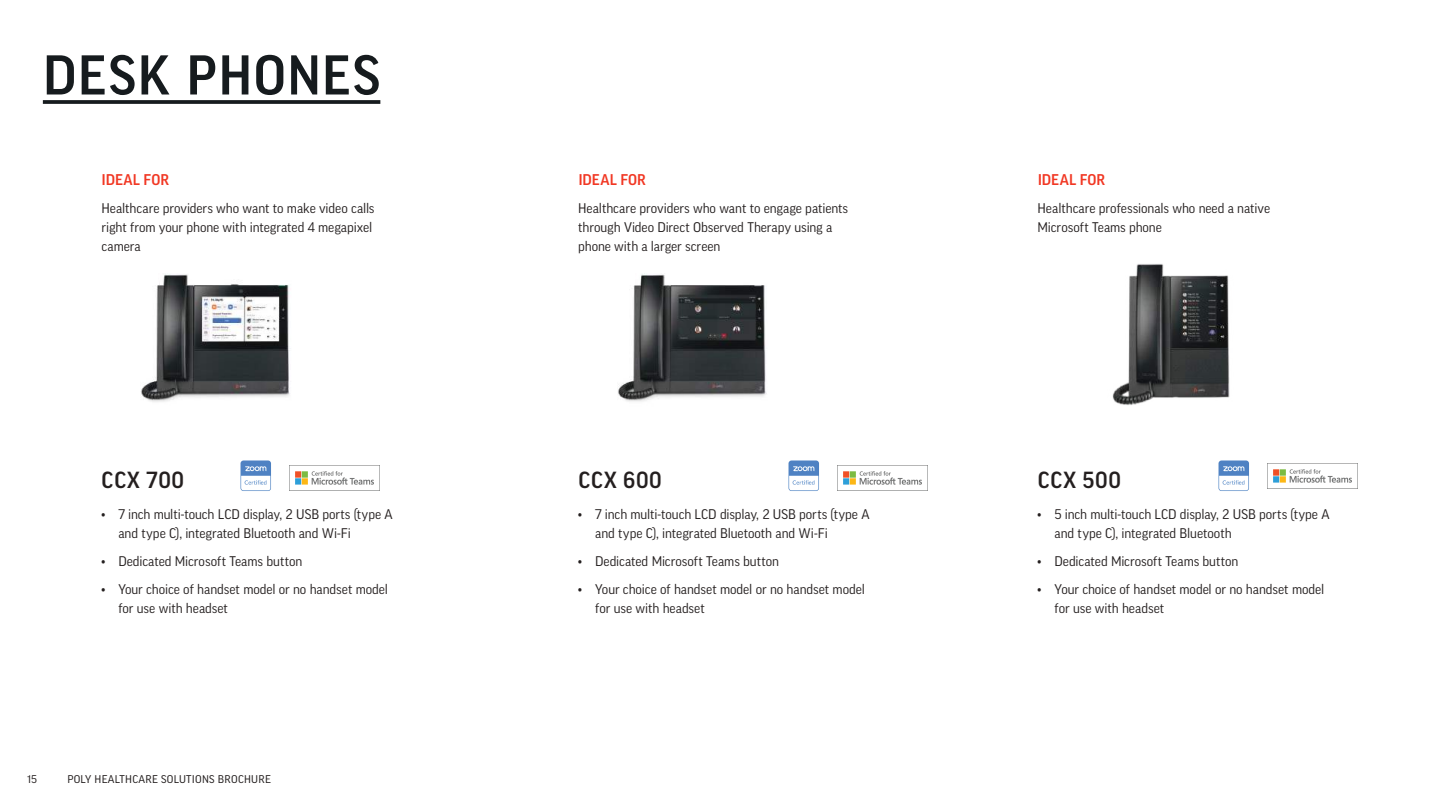
<style>
.page{position:relative;width:1440px;height:810px;background:#fff}
.page>*{position:absolute;margin:0;border:0;box-sizing:border-box;transform-origin:0 0}
.t1{font:500 54px "Good Pro";letter-spacing:.025em;color:#161b1e}
.t2{font:500 22.5px "Good Pro";letter-spacing:.03em;color:#241f1f}
.t3{font:500 15px "Good Pro";color:#f13723}
.t4{font:13.5px/18.9px "Good Pro";letter-spacing:-.005em;color:#241f1f}
.t5{font:12px "Good Headline Pro";letter-spacing:.02em;color:#241f1f}
</style>
<div class="page">
<svg style="left:43px;top:100px;width:337px;height:4px"></svg>
<img style="left:618px;top:273px;width:149px;height:129px">
<img style="left:140px;top:274px;width:150px;height:128px">
<img style="left:1112px;top:264px;width:118px;height:141px">
<img style="left:1273px;top:469px;width:79px;height:14px">
<img style="left:838px;top:471px;width:89px;height:20px">
<img style="left:290px;top:471px;width:89px;height:20px">
<img style="left:788px;top:460px;width:31px;height:31px">
<img style="left:240px;top:460px;width:31px;height:31px">
<img style="left:1218px;top:460px;width:31px;height:31px">
<h1 class="t1" style="left:43px;top:44px;width:339px">DESK PHONES</h1>
<p class="t3" style="left:102px;top:171px;width:69px">IDEAL FOR</p>
<p class="t4" style="left:101px;top:199px;width:275px">Healthcare providers who want to make video calls right from your phone with integrated 4 megapixel camera</p>
<h2 class="t2" style="left:102px;top:467px;width:84px">CCX 700</h2>
<p class="t4" style="left:118px;top:505px;width:276px;text-indent:-17px">• 7 inch multi-touch LCD display, 2 USB ports (type A and type C), integrated Bluetooth and Wi-Fi</p>
<p class="t4" style="left:101px;top:552px;width:202px">• Dedicated Microsoft Teams button</p>
<p class="t4" style="left:118px;top:580px;width:271px;text-indent:-17px">• Your choice of handset model or no handset model for use with headset</p>
<p class="t5" style="left:27px;top:773px;width:12px">15</p>
<p class="t5" style="left:67px;top:773px;width:205px">POLY HEALTHCARE SOLUTIONS BROCHURE</p>
<p class="t3" style="left:578px;top:171px;width:69px">IDEAL FOR</p>
<p class="t3" style="left:1038px;top:171px;width:69px">IDEAL FOR</p>
<p class="t4" style="left:578px;top:199px;width:271px">Healthcare providers who want to engage patients through Video Direct Observed Therapy using a phone with a larger screen</p>
<p class="t4" style="left:1038px;top:199px;width:234px">Healthcare professionals who need a native<br>Microsoft Teams phone</p>
<h2 class="t2" style="left:578px;top:467px;width:85px">CCX 600</h2>
<h2 class="t2" style="left:1038px;top:467px;width:85px">CCX 500</h2>
<p class="t4" style="left:595px;top:505px;width:276px;text-indent:-17px">• 7 inch multi-touch LCD display, 2 USB ports (type A and type C), integrated Bluetooth and Wi-Fi</p>
<p class="t4" style="left:578px;top:552px;width:202px">• Dedicated Microsoft Teams button</p>
<p class="t4" style="left:595px;top:580px;width:271px;text-indent:-17px">• Your choice of handset model or no handset model for use with headset</p>
<p class="t4" style="left:1055px;top:505px;width:276px;text-indent:-17px">• 5 inch multi-touch LCD display, 2 USB ports (type A and type C), integrated Bluetooth</p>
<p class="t4" style="left:1038px;top:552px;width:202px">• Dedicated Microsoft Teams button</p>
<p class="t4" style="left:1055px;top:580px;width:271px;text-indent:-17px">• Your choice of handset model or no handset model for use with headset</p>
</div>
